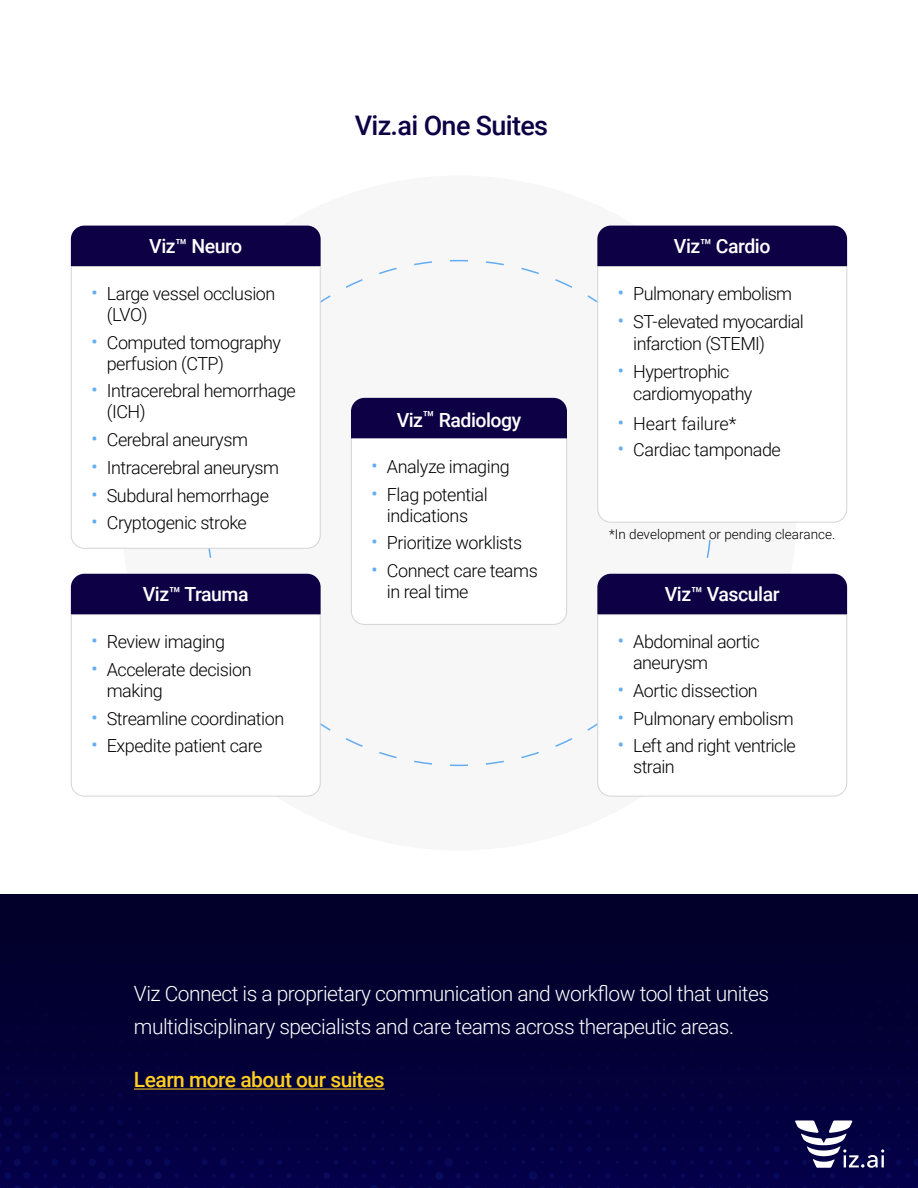
<style>
.page{position:relative;width:918px;height:1188px;background:#fff}
.page>*{position:absolute;margin:0;border:0;box-sizing:border-box;transform-origin:0 0}
.t1{font:500 27px "Roboto";letter-spacing:-.025em;color:#0d0045}
.t2{font:300 21px/33px "Roboto";letter-spacing:-.025em;color:#fff}
.t3{font:500 21px "Roboto";letter-spacing:-.025em;color:#ffd01f}
.t4{font:500 19.5px "Roboto";letter-spacing:-.025em;color:#fff}
.t5{font:300 18px/21px "Roboto";letter-spacing:-.025em;color:#000}
.t6{font:300 13.5px "Roboto";color:#000}
.s1{font-size:21px;color:#63adf2}
</style>
<div class="page">
<div style="left:122px;top:175px;width:675px;height:675px;background:#f7f7f7;border-radius:50%"></div>
<svg style="left:205px;top:259px;width:508px;height:508px"></svg>
<div style="left:0;top:894px;width:918px;height:294px;background:linear-gradient(to bottom,#020025,#040148)"></div>
<svg style="left:625px;top:1120px;width:259px;height:58px;background:#171453"></svg>
<svg style="left:351px;top:398px;width:216px;height:227px"></svg>
<svg style="left:597px;top:266px;width:251px;height:257px"></svg>
<div style="left:597px;top:226px;width:250px;height:40px;background:#0d0045"></div>
<svg style="left:70px;top:266px;width:251px;height:283px"></svg>
<div style="left:71px;top:226px;width:250px;height:40px;background:#0d0045"></div>
<svg style="left:70px;top:614px;width:251px;height:183px"></svg>
<div style="left:71px;top:574px;width:250px;height:40px;background:#0d0045"></div>
<svg style="left:597px;top:614px;width:251px;height:183px"></svg>
<div style="left:597px;top:574px;width:250px;height:40px;background:#0d0045"></div>
<hr style="left:134px;top:1089px;width:251px;height:1px;background:#ffd01f">
<p class="t4" style="left:149px;top:232px;width:94px">Viz™ Neuro</p>
<p class="t5" style="left:107px;top:284px;width:170px;text-indent:-16px"><span class="s1">•</span> Large vessel occlusion (LVO)</p>
<p class="t5" style="left:107px;top:333px;width:176px;text-indent:-16px"><span class="s1">•</span> Computed tomography perfusion (CTP)</p>
<p class="t5" style="left:107px;top:382px;width:191px;text-indent:-16px"><span class="s1">•</span> Intracerebral hemorrhage (ICH)</p>
<p class="t5" style="left:91px;top:430px;width:158px"><span class="s1">•</span> Cerebral aneurysm</p>
<p class="t5" style="left:91px;top:458px;width:190px"><span class="s1">•</span> Intracerebral aneurysm</p>
<p class="t5" style="left:91px;top:486px;width:179px"><span class="s1">•</span> Subdural hemorrhage</p>
<p class="t5" style="left:91px;top:514px;width:157px"><span class="s1">•</span> Cryptogenic stroke</p>
<p class="t4" style="left:143px;top:580px;width:107px">Viz™ Trauma</p>
<p class="t5" style="left:91px;top:632px;width:135px"><span class="s1">•</span> Review imaging</p>
<p class="t5" style="left:107px;top:660px;width:146px;text-indent:-16px"><span class="s1">•</span> Accelerate decision making</p>
<p class="t5" style="left:91px;top:709px;width:195px"><span class="s1">•</span> Streamline coordination</p>
<p class="t5" style="left:91px;top:737px;width:173px"><span class="s1">•</span> Expedite patient care</p>
<h1 class="t1" style="left:355px;top:106px;width:195px">Viz.ai One Suites</h1>
<p class="t4" style="left:397px;top:408px;width:126px">Viz™ Radiology</p>
<p class="t5" style="left:371px;top:457px;width:140px"><span class="s1">•</span> Analyze imaging</p>
<p class="t5" style="left:371px;top:485px;width:118px;text-align:center"><span class="s1">•</span> Flag potential indications</p>
<p class="t5" style="left:371px;top:534px;width:153px"><span class="s1">•</span> Prioritize worklists</p>
<p class="t5" style="left:387px;top:561px;width:152px;text-indent:-16px"><span class="s1">•</span> Connect care teams in real time</p>
<p class="t4" style="left:674px;top:232px;width:98px">Viz™ Cardio</p>
<p class="t5" style="left:618px;top:284px;width:176px"><span class="s1">•</span> Pulmonary embolism</p>
<p class="t5" style="left:633px;top:312px;width:172px;line-height:21.6px;text-indent:-16px"><span class="s1">•</span> ST-elevated myocardial infarction (STEMI)</p>
<p class="t5" style="left:633px;top:362px;width:121px;line-height:21.6px;text-indent:-16px"><span class="s1">•</span> Hypertrophic cardiomyopathy</p>
<p class="t5" style="left:618px;top:414px;width:120px"><span class="s1">•</span> Heart failure*</p>
<p class="t5" style="left:618px;top:440px;width:165px"><span class="s1">•</span> Cardiac tamponade</p>
<p class="t6" style="left:609px;top:528px;width:228px">*In development or pending clearance.</p>
<p class="t4" style="left:665px;top:580px;width:116px">Viz™ Vascular</p>
<p class="t5" style="left:633px;top:632px;width:128px;text-indent:-16px"><span class="s1">•</span> Abdominal aortic aneurysm</p>
<p class="t5" style="left:618px;top:681px;width:142px"><span class="s1">•</span> Aortic dissection</p>
<p class="t5" style="left:618px;top:709px;width:178px"><span class="s1">•</span> Pulmonary embolism</p>
<p class="t5" style="left:633px;top:737px;width:164px;text-indent:-16px"><span class="s1">•</span> Left and right ventricle strain</p>
<p class="t2" style="left:134px;top:976px;width:637px">Viz Connect is a proprietary communication and workflow tool that unites multidisciplinary specialists and care teams across therapeutic areas.</p>
<p class="t3" style="left:134px;top:1065px;width:252px">Learn more about our suites</p>
</div>
